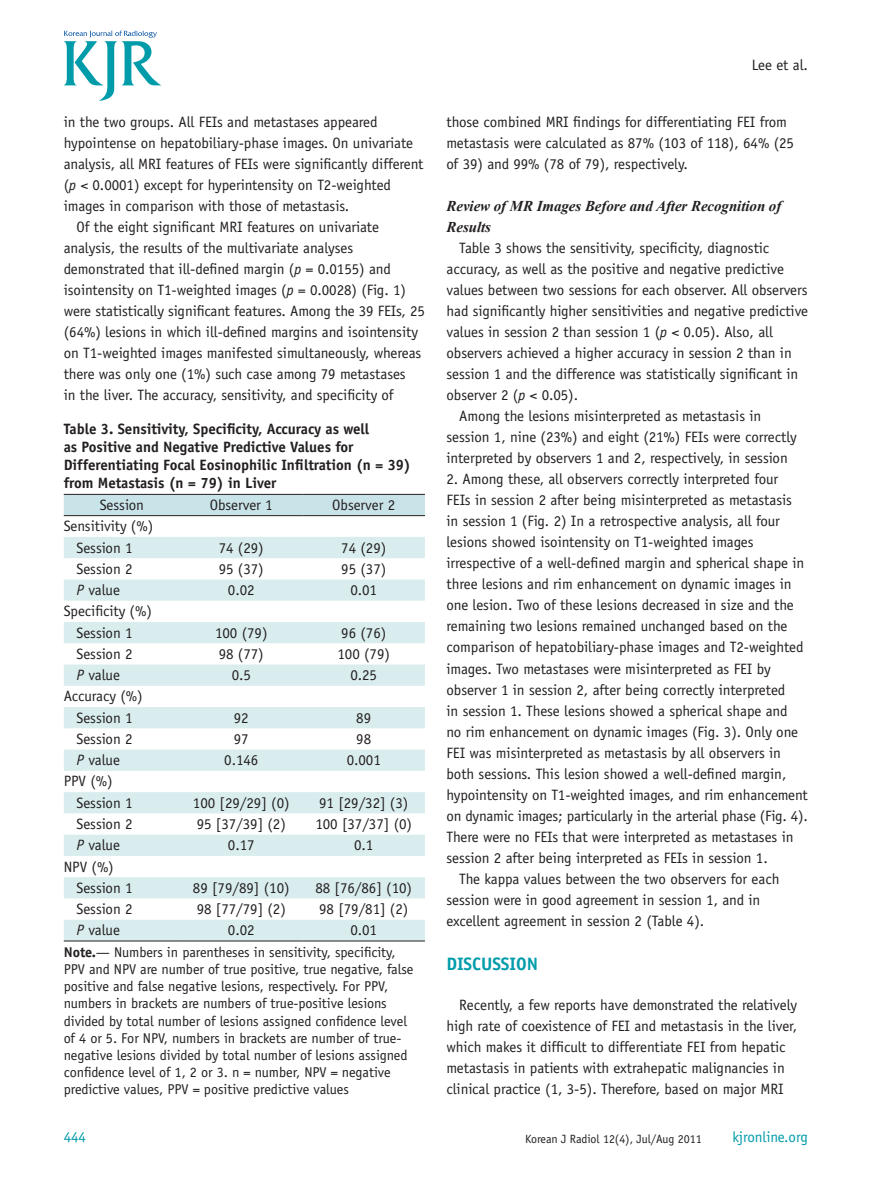
<style>
.page{position:relative;width:893px;height:1191px;background:#fff}
.page>*{position:absolute;margin:0;border:0;box-sizing:border-box;transform-origin:0 0}
.큰제목{font:700 18px "Officina Sans Std";letter-spacing:-.005em;color:#009caa}
.본문{font:15px/21px "Officina Sans Std";letter-spacing:-.005em;color:#231f20}
.표본문{font:15px "Officina Sans Std";letter-spacing:-.005em;color:#231f20}
.표제목{font:700 15px/18px "Officina Sans Std";letter-spacing:-.005em;color:#231f20}
._1_제목{font:italic 700 15px/21px "Times New Roman";letter-spacing:-.005em;color:#231f20}
.t1{font:15px "Officina Sans Std";letter-spacing:-.005em;color:#009caa}
.표설명{font:14.25px/17.1px "Officina Sans Std";letter-spacing:-.005em;color:#231f20}
.t2{font:12px "Officina Sans Std";letter-spacing:-.005em;color:#231f20}
.s1{font-style:italic}
.s2{font-weight:700}
</style>
<div class="page">
<svg style="left:64px;top:31px;width:97px;height:70px"></svg>
<div style="left:64px;top:495px;width:361px;height:20px;background:#c9e4e9"></div>
<svg style="left:64px;top:537px;width:361px;height:403px;fill:#daedef"></svg>
<hr style="left:64px;top:515px;width:116px;height:1px;background:#231f20">
<hr style="left:180px;top:515px;width:123px;height:1px;background:#231f20">
<hr style="left:303px;top:515px;width:122px;height:1px;background:#231f20">
<hr style="left:64px;top:940px;width:116px;height:1px;background:#231f20">
<hr style="left:180px;top:940px;width:123px;height:1px;background:#231f20">
<hr style="left:303px;top:940px;width:122px;height:1px;background:#231f20">
<hr style="left:64px;top:494px;width:116px;height:1px;background:#231f20">
<hr style="left:180px;top:494px;width:123px;height:1px;background:#231f20">
<hr style="left:303px;top:494px;width:122px;height:1px;background:#231f20">
<p class="본문" style="left:64px;top:112px;width:361px">in the two groups. All FEIs and metastases appeared hypointense on hepatobiliary-phase images. On univariate analysis, all MRI features of FEIs were significantly different (<span class="s1">p</span> &lt; 0.0001) except for hyperintensity on T2-weighted images in comparison with those of metastasis.</p>
<p class="본문" style="left:64px;top:217px;width:363px;text-indent:13px">Of the eight significant MRI features on univariate analysis, the results of the multivariate analyses demonstrated that ill-defined margin (<span class="s1">p</span> = 0.0155) and isointensity on T1-weighted images (<span class="s1">p</span> = 0.0028) (Fig. 1) were statistically significant features. Among the 39 FEIs, 25 (64%) lesions in which ill-defined margins and isointensity on T1-weighted images manifested simultaneously, whereas there was only one (1%) such case among 79 metastases<br>in the liver. The accuracy, sensitivity, and specificity of</p>
<p class="표제목" style="left:64px;top:419px;width:349px">Table 3. Sensitivity, Specificity, Accuracy as well<br>as Positive and Negative Predictive Values for Differentiating Focal Eosinophilic Infiltration (n = 39) from Metastasis (n = 79) in Liver</p>
<p class="표본문" style="left:100px;top:496px;width:46px">Session</p>
<p class="표본문" style="left:210px;top:496px;width:64px">Observer 1</p>
<p class="표본문" style="left:332px;top:496px;width:64px">Observer 2</p>
<p class="표본문" style="left:64px;top:517px;width:91px">Sensitivity (%)</p>
<p class="표본문" style="left:77px;top:538px;width:58px">Session 1</p>
<p class="표본문" style="left:219px;top:538px;width:47px">74 (29)</p>
<p class="표본문" style="left:341px;top:538px;width:47px">74 (29)</p>
<p class="표본문" style="left:77px;top:560px;width:58px">Session 2</p>
<p class="표본문" style="left:219px;top:560px;width:47px">95 (37)</p>
<p class="표본문" style="left:341px;top:560px;width:47px">95 (37)</p>
<p class="표본문" style="left:77px;top:581px;width:45px"><span class="s1">P</span> value</p>
<p class="표본문" style="left:228px;top:581px;width:28px">0.02</p>
<p class="표본문" style="left:350px;top:581px;width:28px">0.01</p>
<p class="표본문" style="left:64px;top:602px;width:90px">Specificity (%)</p>
<p class="표본문" style="left:77px;top:623px;width:58px">Session 1</p>
<p class="표본문" style="left:215px;top:623px;width:54px">100 (79)</p>
<p class="표본문" style="left:341px;top:623px;width:47px">96 (76)</p>
<p class="표본문" style="left:77px;top:645px;width:58px">Session 2</p>
<p class="표본문" style="left:219px;top:645px;width:47px">98 (77)</p>
<p class="표본문" style="left:337px;top:645px;width:54px">100 (79)</p>
<p class="표본문" style="left:77px;top:666px;width:45px"><span class="s1">P</span> value</p>
<p class="표본문" style="left:232px;top:666px;width:21px">0.5</p>
<p class="표본문" style="left:350px;top:666px;width:28px">0.25</p>
<p class="표본문" style="left:64px;top:687px;width:80px">Accuracy (%)</p>
<p class="표본문" style="left:77px;top:709px;width:58px">Session 1</p>
<p class="표본문" style="left:234px;top:709px;width:16px">92</p>
<p class="표본문" style="left:356px;top:709px;width:16px">89</p>
<p class="표본문" style="left:77px;top:730px;width:58px">Session 2</p>
<p class="표본문" style="left:234px;top:730px;width:16px">97</p>
<p class="표본문" style="left:356px;top:730px;width:16px">98</p>
<p class="표본문" style="left:77px;top:751px;width:45px"><span class="s1">P</span> value</p>
<p class="표본문" style="left:224px;top:751px;width:36px">0.146</p>
<p class="표본문" style="left:347px;top:751px;width:36px">0.001</p>
<p class="표본문" style="left:64px;top:772px;width:50px">PPV (%)</p>
<p class="표본문" style="left:77px;top:794px;width:58px">Session 1</p>
<p class="표본문" style="left:193px;top:794px;width:98px">100 [29/29] (0)</p>
<p class="표본문" style="left:319px;top:794px;width:91px">91 [29/32] (3)</p>
<p class="표본문" style="left:77px;top:815px;width:58px">Session 2</p>
<p class="표본문" style="left:197px;top:815px;width:91px">95 [37/39] (2)</p>
<p class="표본문" style="left:315px;top:815px;width:98px">100 [37/37] (0)</p>
<p class="표본문" style="left:77px;top:836px;width:45px"><span class="s1">P</span> value</p>
<p class="표본문" style="left:228px;top:836px;width:28px">0.17</p>
<p class="표본문" style="left:354px;top:836px;width:21px">0.1</p>
<p class="표본문" style="left:64px;top:857px;width:52px">NPV (%)</p>
<p class="표본문" style="left:77px;top:879px;width:58px">Session 1</p>
<p class="표본문" style="left:193px;top:879px;width:98px">89 [79/89] (10)</p>
<p class="표본문" style="left:315px;top:879px;width:98px">88 [76/86] (10)</p>
<p class="표본문" style="left:77px;top:900px;width:58px">Session 2</p>
<p class="표본문" style="left:197px;top:900px;width:91px">98 [77/79] (2)</p>
<p class="표본문" style="left:319px;top:900px;width:91px">98 [79/81] (2)</p>
<p class="표본문" style="left:77px;top:921px;width:45px"><span class="s1">P</span> value</p>
<p class="표본문" style="left:228px;top:921px;width:28px">0.02</p>
<p class="표본문" style="left:350px;top:921px;width:28px">0.01</p>
<p class="표설명" style="left:64px;top:943px;width:351px"><span class="s2">Note.</span>— Numbers in parentheses in sensitivity, specificity, PPV and NPV are number of true positive, true negative, false positive and false negative lesions, respectively. For PPV, numbers in brackets are numbers of true-positive lesions divided by total number of lesions assigned confidence level of 4 or 5. For NPV, numbers in brackets are number of true&shy;negative lesions divided by total number of lesions assigned confidence level of 1, 2 or 3. n = number, NPV = negative predictive values, PPV = positive predictive values</p>
<p class="본문" style="left:752px;top:54px;width:58px">Lee et al.</p>
<p class="본문" style="left:446px;top:112px;width:349px">those combined MRI findings for differentiating FEI from metastasis were calculated as 87% (103 of 118), 64% (25 of 39) and 99% (78 of 79), respectively.</p>
<p class="_1_제목" style="left:446px;top:195px;width:336px">Review of MR Images Before and After Recognition of<br>Results</p>
<p class="본문" style="left:446px;top:238px;width:363px;text-indent:13px">Table 3 shows the sensitivity, specificity, diagnostic accuracy, as well as the positive and negative predictive values between two sessions for each observer. All observers had significantly higher sensitivities and negative predictive values in session 2 than session 1 (<span class="s1">p</span> &lt; 0.05). Also, all observers achieved a higher accuracy in session 2 than in session 1 and the difference was statistically significant in observer 2 (<span class="s1">p</span> &lt; 0.05).</p>
<p class="본문" style="left:446px;top:406px;width:352px;text-indent:13px">Among the lesions misinterpreted as metastasis in session 1, nine (23%) and eight (21%) FEIs were correctly interpreted by observers 1 and 2, respectively, in session</p>
<p class="본문" style="left:446px;top:469px;width:363px">2. Among these, all observers correctly interpreted four<br>FEIs in session 2 after being misinterpreted as metastasis<br>in session 1 (Fig. 2) In a retrospective analysis, all four lesions showed isointensity on T1-weighted images irrespective of a well-defined margin and spherical shape in three lesions and rim enhancement on dynamic images in one lesion. Two of these lesions decreased in size and the remaining two lesions remained unchanged based on the comparison of hepatobiliary-phase images and T2-weighted images. Two metastases were misinterpreted as FEI by observer 1 in session 2, after being correctly interpreted<br>in session 1. These lesions showed a spherical shape and<br>no rim enhancement on dynamic images (Fig. 3). Only one FEI was misinterpreted as metastasis by all observers in both sessions. This lesion showed a well-defined margin, hypointensity on T1-weighted images, and rim enhancement on dynamic images; particularly in the arterial phase (Fig. 4).<br>There were no FEIs that were interpreted as metastases in session 2 after being interpreted as FEIs in session 1.</p>
<p class="본문" style="left:446px;top:868px;width:334px;text-indent:13px">The kappa values between the two observers for each session were in good agreement in session 1, and in excellent agreement in session 2 (Table 4).</p>
<p class="큰제목" style="left:446px;top:952px;width:93px">DISCUSSION</p>
<p class="본문" style="left:446px;top:994px;width:352px;text-indent:13px">Recently, a few reports have demonstrated the relatively high rate of coexistence of FEI and metastasis in the liver, which makes it difficult to differentiate FEI from hepatic metastasis in patients with extrahepatic malignancies in clinical practice (1, 3-5). Therefore, based on major MRI</p>
<p class="t1" style="left:64px;top:1128px;width:24px">444</p>
<p class="t2" style="left:525px;top:1132px;width:178px">Korean J Radiol 12(4), Jul/Aug 2011</p>
<p class="t1" style="left:732px;top:1128px;width:77px">kjronline.org</p>
</div>
